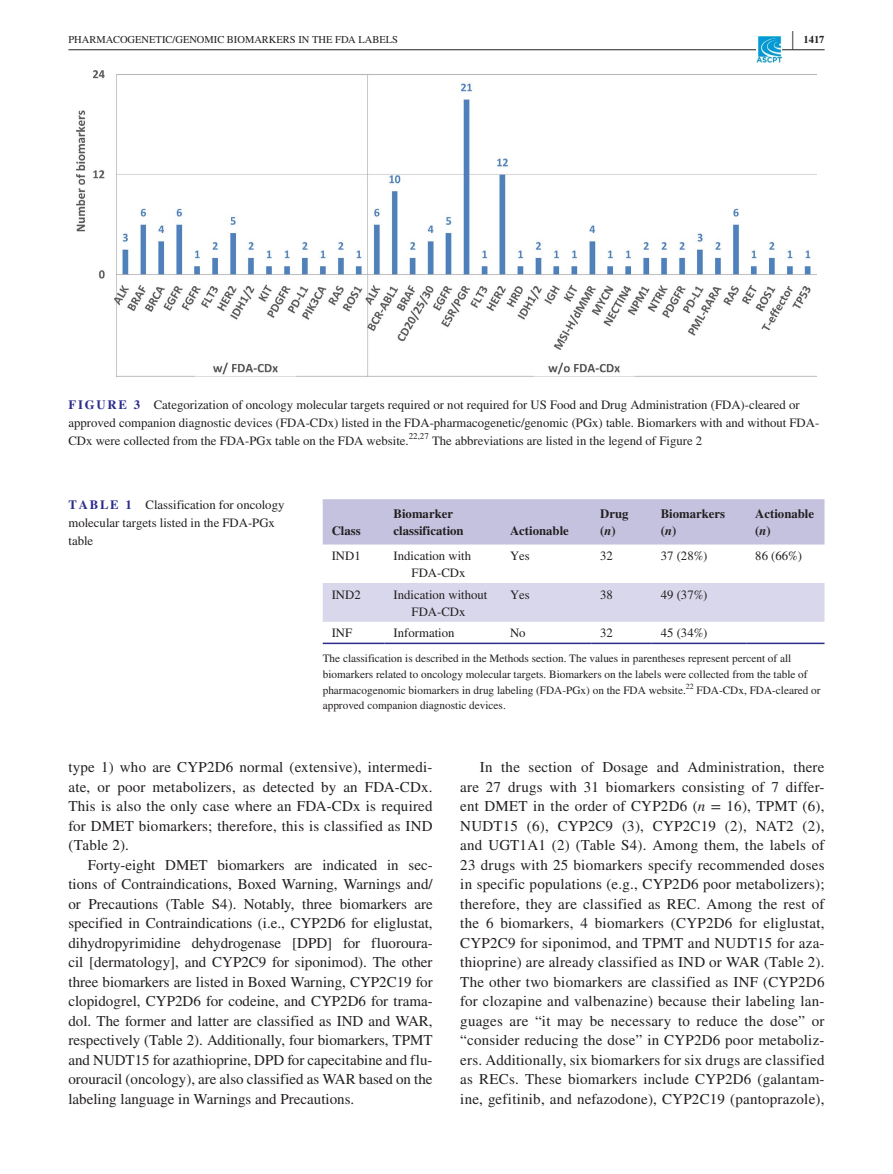
<style>
.page{position:relative;width:893px;height:1174px;background:#fff}
.page>*{position:absolute;margin:0;border:0;box-sizing:border-box;transform-origin:0 0}
.t1{font:700 25.95px "STIX";color:#231f20;scale:.36 1}
.t2{font:15px/19.5px "STIX";letter-spacing:.015em;color:#231f20;text-align:justify}
.t3{font:12.75px/18px "STIX";color:#231f20}
.t4{font:700 12.75px/17.2px "STIX";color:#231f20}
.t5{font:11.25px/15.8px "STIX";color:#231f20}
.t6{font:10.5px "STIX";color:#231f20}
.t7{font:700 10.5px "STIX";color:#231f20}
.t8{font:8.85px "STIX";color:#231f20}
.t9{font:7.8px "STIX";color:#231f20}
.s1{font-weight:700;color:#2c2d8c}
.s2{font-style:italic}
</style>
<div class="page">
<hr style="left:68px;top:49px;width:756px;height:1px;background:#231f20">
<img style="left:756px;top:37px;width:26px;height:25px">
<img style="left:77px;top:70px;width:739px;height:306px">
<div style="left:323px;top:499px;width:501px;height:45px;background:#c4c2df"></div>
<div style="left:323px;top:583px;width:501px;height:39px;background:#d9d7eb"></div>
<hr style="left:323px;top:642px;width:62px;height:2px;background:#2c2d8c">
<hr style="left:385px;top:642px;width:116px;height:2px;background:#2c2d8c">
<hr style="left:501px;top:642px;width:90px;height:2px;background:#2c2d8c">
<hr style="left:591px;top:642px;width:61px;height:2px;background:#2c2d8c">
<hr style="left:652px;top:642px;width:94px;height:2px;background:#2c2d8c">
<hr style="left:746px;top:642px;width:78px;height:2px;background:#2c2d8c">
<h1 class="t1" style="left:792px;top:25px;width:7px">|</h1>
<p class="t6" style="left:68px;top:32px;width:331px">PHARMACOGENETIC/GENOMIC BIOMARKERS IN THE FDA LABELS</p>
<p class="t7" style="left:803px;top:33px;width:22px">1417</p>
<p class="t3" style="left:68px;top:396px;width:752px"><span class="s1">FIGURE 3</span> Categorization of oncology molecular targets required or not required for US Food and Drug Administration (FDA)-cleared or approved companion diagnostic devices (FDA-CDx) listed in the FDA-pharmacogenetic/genomic (PGx) table. Biomarkers with and without FDA-<br>CDx were collected from the FDA-PGx table on the FDA website.</p>
<p class="t8" style="left:409px;top:430px;width:22px">22,27</p>
<p class="t3" style="left:432px;top:432px;width:272px">The abbreviations are listed in the legend of Figure 2</p>
<p class="t3" style="left:68px;top:496px;width:217px"><span class="s1">TABLE 1</span> Classification for oncology molecular targets listed in the FDA-PGx table</p>
<p class="t4" style="left:332px;top:522px;width:31px">Class</p>
<p class="t4" style="left:394px;top:505px;width:72px">Biomarker classification</p>
<p class="t4" style="left:510px;top:522px;width:60px">Actionable</p>
<p class="t4" style="left:600px;top:505px;width:30px">Drug (<span class="s2">n</span>)</p>
<p class="t4" style="left:661px;top:505px;width:66px">Biomarkers (<span class="s2">n</span>)</p>
<p class="t4" style="left:755px;top:505px;width:60px">Actionable (<span class="s2">n</span>)</p>
<p class="t3" style="left:332px;top:547px;width:31px">IND1</p>
<p class="t3" style="left:412px;top:547px;width:61px;line-height:17.2px;text-indent:-18px">Indication with<br>FDA-CDx</p>
<p class="t3" style="left:510px;top:547px;width:21px">Yes</p>
<p class="t3" style="left:600px;top:547px;width:14px">32</p>
<p class="t3" style="left:661px;top:547px;width:48px">37 (28%)</p>
<p class="t3" style="left:755px;top:547px;width:48px">86 (66%)</p>
<p class="t3" style="left:332px;top:586px;width:31px">IND2</p>
<p class="t3" style="left:394px;top:586px;width:95px;line-height:17.2px;text-align:center">Indication without<br>FDA-CDx</p>
<p class="t3" style="left:510px;top:586px;width:21px">Yes</p>
<p class="t3" style="left:600px;top:586px;width:14px">38</p>
<p class="t3" style="left:661px;top:586px;width:48px">49 (37%)</p>
<p class="t3" style="left:332px;top:625px;width:22px">INF</p>
<p class="t3" style="left:394px;top:625px;width:62px">Information</p>
<p class="t3" style="left:510px;top:625px;width:17px">No</p>
<p class="t3" style="left:600px;top:625px;width:14px">32</p>
<p class="t3" style="left:661px;top:625px;width:48px">45 (34%)</p>
<p class="t5" style="left:323px;top:651px;width:486px">The classification is described in the Methods section. The values in parentheses represent percent of all biomarkers related to oncology molecular targets. Biomarkers on the labels were collected from the table of pharmacogenomic biomarkers in drug labeling (FDA-PGx) on the FDA website.</p>
<p class="t9" style="left:686px;top:680px;width:9px">22</p>
<p class="t5" style="left:696px;top:682px;width:126px">FDA-CDx, FDA-cleared or</p>
<p class="t5" style="left:323px;top:698px;width:185px">approved companion diagnostic devices.</p>
<p class="t2" style="left:68px;top:758px;width:366px">type 1) who are CYP2D6 normal (extensive), intermedi&shy;ate, or poor metabolizers, as detected by an FDA-CDx.<br>This is also the only case where an FDA-CDx is required for DMET biomarkers; therefore, this is classified as IND (Table 2).</p>
<p class="t2" style="left:68px;top:856px;width:366px;text-indent:20px">Forty-eight DMET biomarkers are indicated in sec&shy;tions of Contraindications, Boxed Warning, Warnings and/ or Precautions (Table S4). Notably, three biomarkers are specified in Contraindications (i.e., CYP2D6 for eliglustat, dihydropyrimidine dehydrogenase [DPD] for fluoroura&shy;cil [dermatology], and CYP2C9 for siponimod). The other three biomarkers are listed in Boxed Warning, CYP2C19 for clopidogrel, CYP2D6 for codeine, and CYP2D6 for trama&shy;dol. The former and latter are classified as IND and WAR, respectively (Table 2). Additionally, four biomarkers, TPMT and NUDT15 for azathioprine, DPD for capecitabine and flu&shy;orouracil (oncology), are also classified as WAR based on the labeling language in Warnings and Precautions.</p>
<p class="t2" style="left:460px;top:758px;width:366px;text-indent:20px">In the section of Dosage and Administration, there are 27 drugs with 31 biomarkers consisting of 7 differ&shy;ent DMET in the order of CYP2D6 (<span class="s2">n</span> = 16), TPMT (6), NUDT15 (6), CYP2C9 (3), CYP2C19 (2), NAT2 (2), and UGT1A1 (2) (Table S4). Among them, the labels of 23 drugs with 25 biomarkers specify recommended doses in specific populations (e.g., CYP2D6 poor metabolizers); therefore, they are classified as REC. Among the rest of the 6 biomarkers, 4 biomarkers (CYP2D6 for eliglustat, CYP2C9 for siponimod, and TPMT and NUDT15 for aza&shy;thioprine) are already classified as IND or WAR (Table 2).<br>The other two biomarkers are classified as INF (CYP2D6 for clozapine and valbenazine) because their labeling lan&shy;guages are “it may be necessary to reduce the dose” or “consider reducing the dose” in CYP2D6 poor metaboliz&shy;ers. Additionally, six biomarkers for six drugs are classified as RECs. These biomarkers include CYP2D6 (galantam&shy;ine, gefitinib, and nefazodone), CYP2C19 (pantoprazole),</p>
</div>
